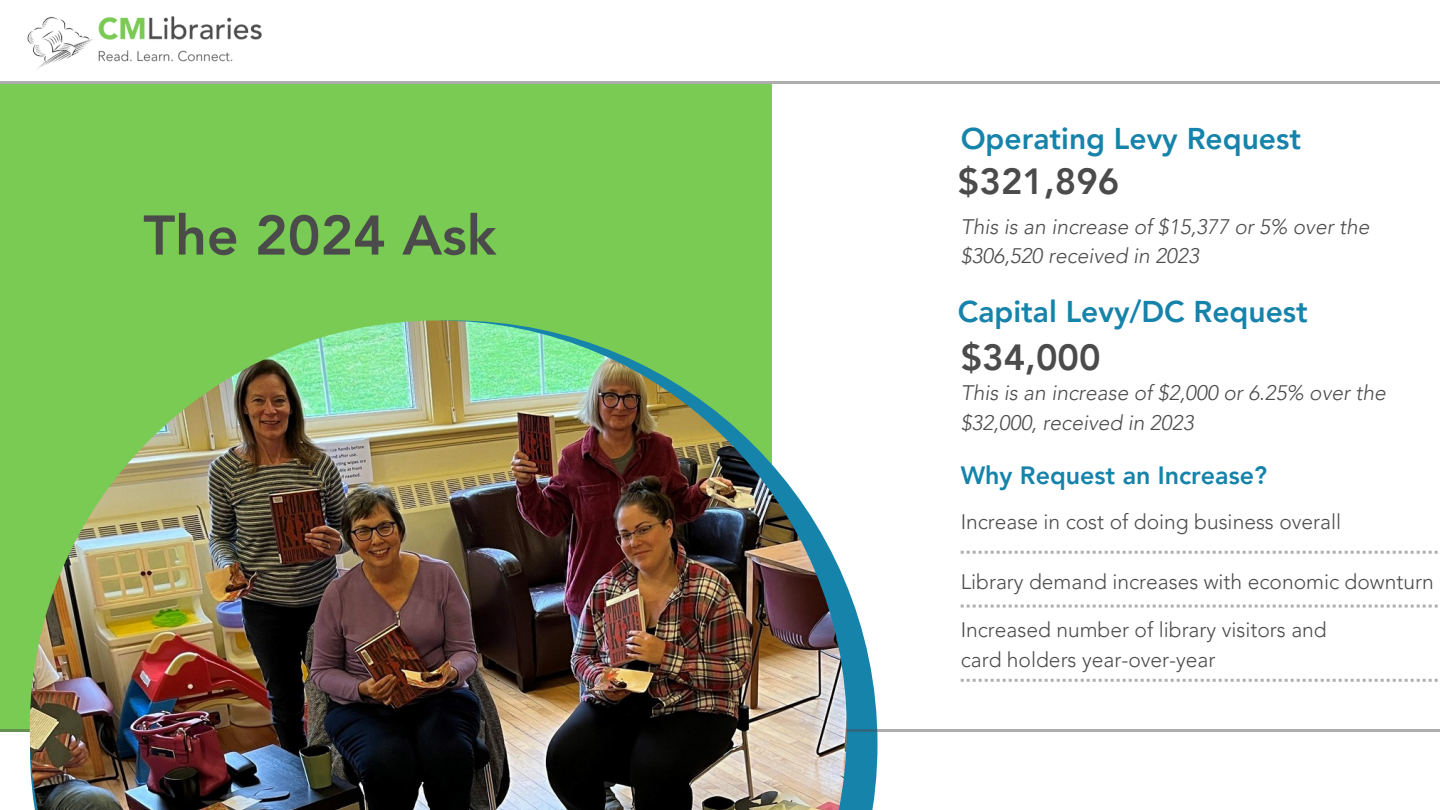
<style>
.page{position:relative;width:1440px;height:810px;background:#fff}
.page>*{position:absolute;margin:0;border:0;box-sizing:border-box;transform-origin:0 0}
.t1{font:800 55.3px "Avenir LT Pro";color:#4b4b4b}
.t2{font:800 36.4px "Avenir LT Pro";color:#4b4b4b}
.t3{font:800 30px "Avenir LT Pro";color:#1683ab}
.t4{font:800 25px "Avenir LT Pro";color:#1683ab}
.t5{font:300 21px "Avenir LT Pro";color:#4b4b4b}
.t6{font:italic 300 21px "Avenir LT Pro";color:#4b4b4b}
</style>
<div class="page">
<div style="left:0;top:84px;width:772px;height:648px;background:#7acb53"></div>
<svg style="left:847px;top:586px;width:31px;height:224px;fill:#1683ab"></svg>
<hr style="left:0;top:729px;width:1440px;height:3px;background:#4b4b4b">
<img style="left:30px;top:321px;width:817px;height:489px">
<hr style="left:0;top:81px;width:1440px;height:3px;background:#4b4b4b">
<img style="left:27px;top:16px;width:235px;height:53px">
<svg style="left:961px;top:551px;width:477px;height:3px"></svg>
<svg style="left:961px;top:605px;width:477px;height:3px"></svg>
<svg style="left:961px;top:679px;width:477px;height:3px"></svg>
<p class="t1" style="left:143px;top:213px;width:355px">The 2024 Ask</p>
<p class="t3" style="left:961px;top:126px;width:342px">Operating Levy Request</p>
<p class="t2" style="left:958px;top:167px;width:163px">$321,896</p>
<p class="t6" style="left:961px;top:218px;width:410px">This is an increase of $15,377 or 5% over the</p>
<p class="t6" style="left:961px;top:247px;width:240px">$306,520 received in 2023</p>
<p class="t3" style="left:958px;top:299px;width:351px">Capital Levy/DC Request</p>
<p class="t2" style="left:961px;top:342px;width:141px">$34,000</p>
<p class="t6" style="left:961px;top:385px;width:427px">This is an increase of $2,000 or 6.25% over the</p>
<p class="t6" style="left:961px;top:414px;width:234px">$32,000, received in 2023</p>
<p class="t4" style="left:961px;top:465px;width:308px">Why Request an Increase?</p>
<p class="t5" style="left:961px;top:514px;width:382px">Increase in cost of doing business overall</p>
<p class="t5" style="left:961px;top:573px;width:475px">Library demand increases with economic downturn</p>
<p class="t5" style="left:961px;top:622px;width:368px">Increased number of library visitors and</p>
<p class="t5" style="left:961px;top:651px;width:256px">card holders year-over-year</p>
</div>
